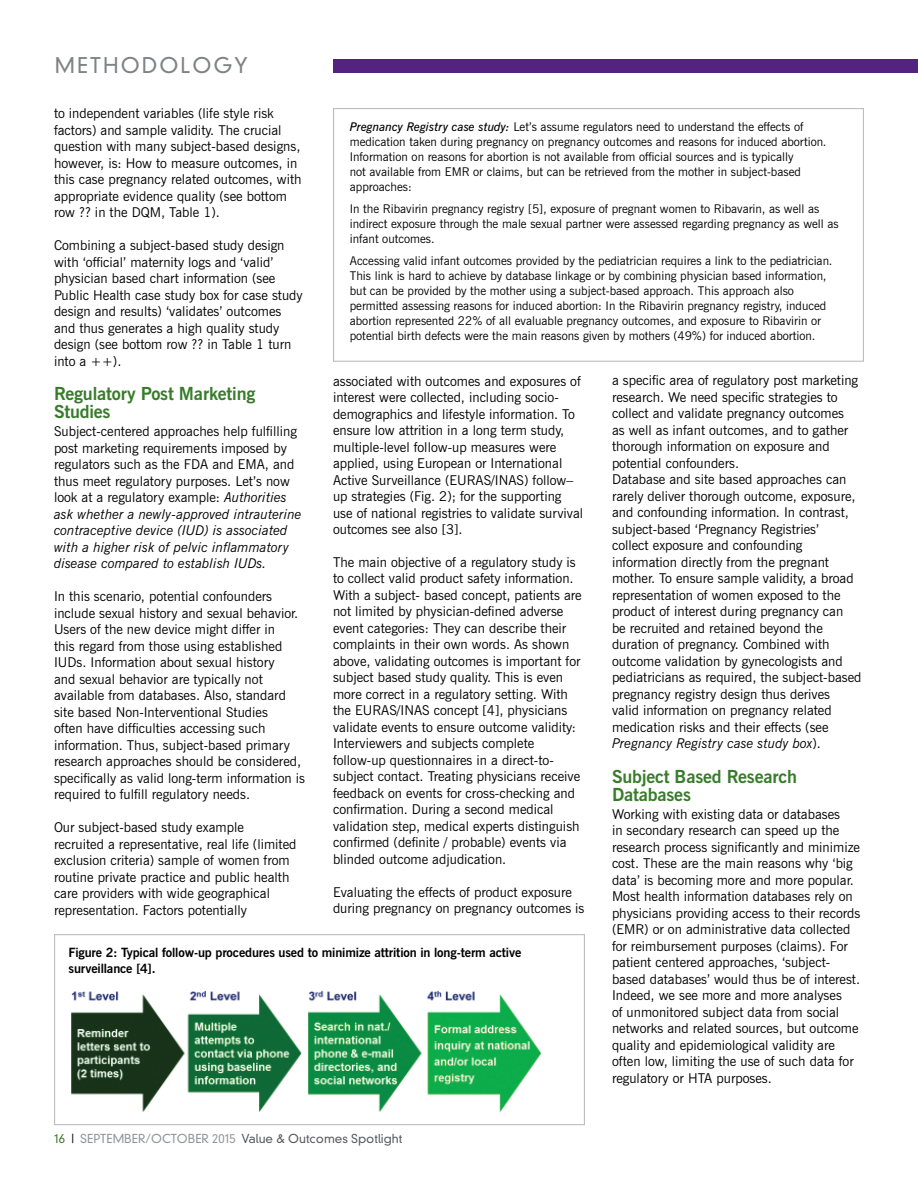
<style>
.page{position:relative;width:918px;height:1188px;background:#fff}
.page>*{position:absolute;margin:0;border:0;box-sizing:border-box;transform-origin:0 0}
.t1{font:300 21px "DIN Neuzeit Grotesk";letter-spacing:.1em;color:#808285}
.t2{font:700 18px/18px "News Gothic BT";letter-spacing:-.01em;color:#387c2b}
.t3{font:13.5px/16.5px "News Gothic BT";color:#000}
.t4{font:700 12.75px/16.5px "News Gothic BT";letter-spacing:-.01em;color:#000}
.t5{font:12px/15px "News Gothic BT";color:#000}
.t6{font:300 12px "DIN Neuzeit Grotesk";color:#58595b}
.s1{font-style:italic}
.s2{font-weight:600;font-style:italic}
.s3{color:#387c2b}
.s4{color:#000}
.s5{color:#939598}
</style>
<div class="page">
<div style="left:333px;top:59px;width:585px;height:14px;background:#522380"></div>
<div style="left:54px;top:934px;width:531px;height:191px;border:1px solid #bcbec0"></div>
<img style="left:71px;top:991px;width:469px;height:121px">
<div style="left:333px;top:108px;width:531px;height:254px;border:1px solid #bcbec0"></div>
<h1 class="t1" style="left:55px;top:52px;width:195px">METHODOLOGY</h1>
<p class="t3" style="left:54px;top:105px;width:249px">to independent variables (life style risk factors) and sample validity. The crucial question with many subject-based designs, however, is: How to measure outcomes, in this case pregnancy related outcomes, with appropriate evidence quality (see bottom row ?? in the DQM, Table 1).</p>
<p class="t3" style="left:54px;top:237px;width:250px">Combining a subject-based study design with ‘official’ maternity logs and ‘valid’ physician based chart information (see Public Health case study box for case study design and results) ‘validates’ outcomes and thus generates a high quality study design (see bottom row ?? in Table 1 turn into a ++).</p>
<h2 class="t2" style="left:54px;top:385px;width:203px">Regulatory Post Marketing<br>Studies</h2>
<p class="t3" style="left:54px;top:423px;width:249px">Subject-centered approaches help fulfilling post marketing requirements imposed by regulators such as the FDA and EMA, and thus meet regulatory purposes. Let’s now look at a regulatory example: <span class="s1">Authorities ask whether a newly-approved intrauterine contraceptive device (IUD) is associated with a higher risk of pelvic inflammatory disease compared to establish IUDs.</span></p>
<p class="t3" style="left:54px;top:588px;width:252px">In this scenario, potential confounders include sexual history and sexual behavior.<br>Users of the new device might differ in<br>this regard from those using established IUDs. Information about sexual history<br>and sexual behavior are typically not available from databases. Also, standard site based Non-Interventional Studies<br>often have difficulties accessing such information. Thus, subject-based primary research approaches should be considered, specifically as valid long-term information is required to fulfill regulatory needs.</p>
<p class="t3" style="left:54px;top:819px;width:244px">Our subject-based study example recruited a representative, real life (limited exclusion criteria) sample of women from routine private practice and public health care providers with wide geographical representation. Factors potentially</p>
<p class="t5" style="left:350px;top:119px;width:478px"><span class="s2">Pregnancy Registry case study:</span> Let’s assume regulators need to understand the effects of medication taken during pregnancy on pregnancy outcomes and reasons for induced abortion.<br>Information on reasons for abortion is not available from official sources and is typically<br>not available from EMR or claims, but can be retrieved from the mother in subject-based approaches:</p>
<p class="t5" style="left:350px;top:201px;width:490px">In the Ribavirin pregnancy registry [5], exposure of pregnant women to Ribavarin, as well as indirect exposure through the male sexual partner were assessed regarding pregnancy as well as infant outcomes.</p>
<p class="t5" style="left:350px;top:253px;width:484px">Accessing valid infant outcomes provided by the pediatrician requires a link to the pediatrician.<br>This link is hard to achieve by database linkage or by combining physician based information, but can be provided by the mother using a subject-based approach. This approach also permitted assessing reasons for induced abortion: In the Ribavirin pregnancy registry, induced abortion represented 22% of all evaluable pregnancy outcomes, and exposure to Ribavirin or potential birth defects were the main reasons given by mothers (49%) for induced abortion.</p>
<p class="t3" style="left:612px;top:372px;width:251px">a specific area of regulatory post marketing research. We need specific strategies to collect and validate pregnancy outcomes<br>as well as infant outcomes, and to gather thorough information on exposure and potential confounders.<br>Database and site based approaches can rarely deliver thorough outcome, exposure, and confounding information. In contrast, subject-based ‘Pregnancy Registries’<br>collect exposure and confounding information directly from the pregnant mother. To ensure sample validity, a broad representation of women exposed to the product of interest during pregnancy can<br>be recruited and retained beyond the duration of pregnancy. Combined with outcome validation by gynecologists and pediatricians as required, the subject-based pregnancy registry design thus derives<br>valid information on pregnancy related medication risks and their effects (see <span class="s1">Pregnancy Registry case study box</span>).</p>
<h2 class="t2" style="left:612px;top:768px;width:187px">Subject Based Research<br>Databases</h2>
<p class="t3" style="left:612px;top:806px;width:250px">Working with existing data or databases<br>in secondary research can speed up the research process significantly and minimize cost. These are the main reasons why ‘big data’ is becoming more and more popular.<br>Most health information databases rely on physicians providing access to their records (EMR) or on administrative data collected for reimbursement purposes (claims). For patient centered approaches, ‘subject&shy;based databases’ would thus be of interest.<br>Indeed, we see more and more analyses<br>of unmonitored subject data from social networks and related sources, but outcome quality and epidemiological validity are often low, limiting the use of such data for regulatory or HTA purposes.</p>
<p class="t3" style="left:333px;top:372px;width:252px">associated with outcomes and exposures of interest were collected, including socio&shy;demographics and lifestyle information. To ensure low attrition in a long term study, multiple-level follow-up measures were applied, using European or International Active Surveillance (EURAS/INAS) follow– up strategies (Fig. 2); for the supporting use of national registries to validate survival outcomes see also [3].</p>
<p class="t3" style="left:333px;top:554px;width:250px">The main objective of a regulatory study is to collect valid product safety information.<br>With a subject- based concept, patients are not limited by physician-defined adverse event categories: They can describe their complaints in their own words. As shown above, validating outcomes is important for subject based study quality. This is even more correct in a regulatory setting. With the EURAS/INAS concept [4], physicians validate events to ensure outcome validity:<br>Interviewers and subjects complete follow-up questionnaires in a direct-to&shy;subject contact. Treating physicians receive feedback on events for cross-checking and confirmation. During a second medical validation step, medical experts distinguish confirmed (definite / probable) events via blinded outcome adjudication.</p>
<p class="t3" style="left:333px;top:884px;width:253px">Evaluating the effects of product exposure during pregnancy on pregnancy outcomes is</p>
<p class="t4" style="left:69px;top:944px;width:454px">Figure 2: Typical follow-up procedures used to minimize attrition in long-term active surveillance [4].</p>
<p class="t6" style="left:54px;top:1132px;width:350px"><span class="s3">16</span> <span class="s4">|</span> <span class="s5">SEPTEMBER/OCTOBER 2015</span> Value &amp; Outcomes Spotlight</p>
</div>
